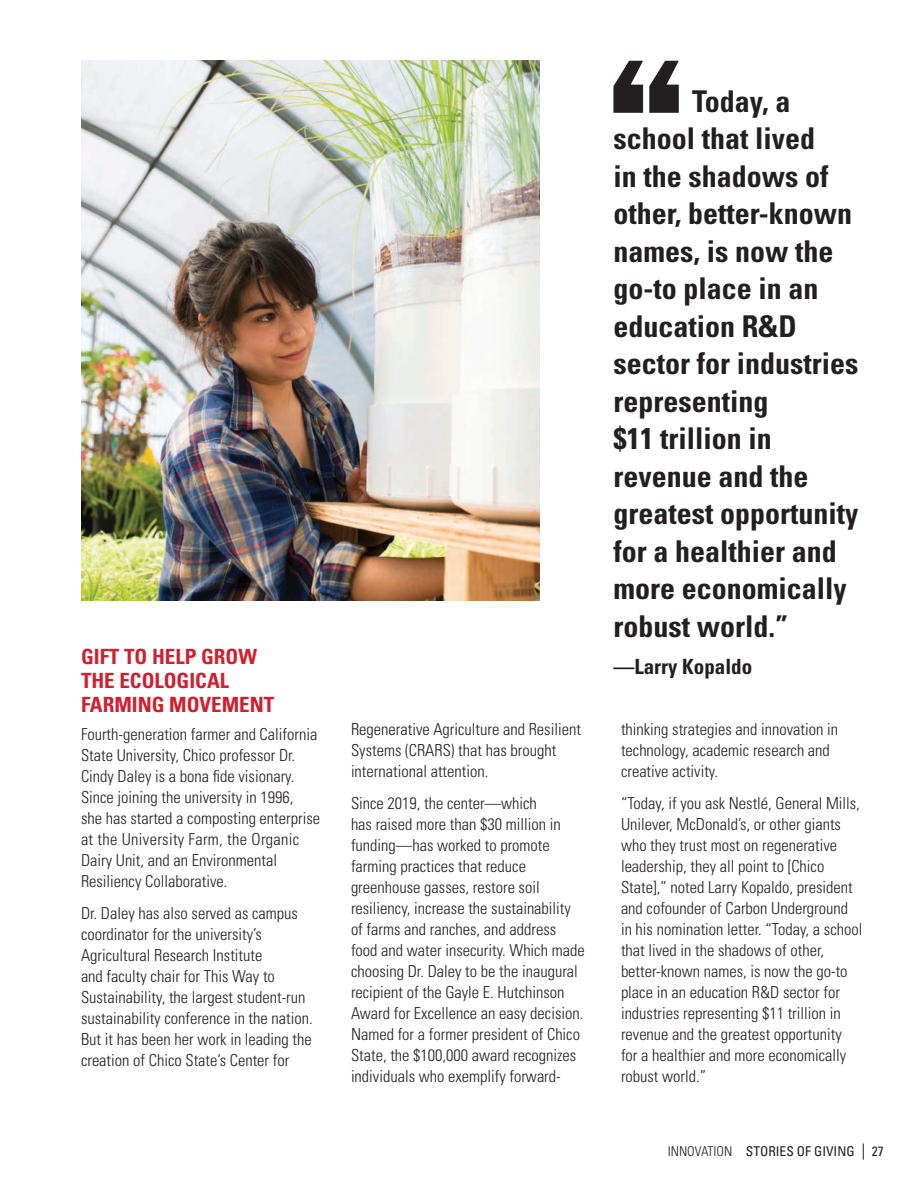
<style>
.page{position:relative;width:918px;height:1188px;background:#fff}
.page>*{position:absolute;margin:0;border:0;box-sizing:border-box;transform-origin:0 0}
.t1{font:700 condensed 30px/37.5px "Univers LT Std";color:#231f20}
.t2{font:700 condensed 21px/24px "Univers LT Std";color:#cf202f}
.t3{font:700 condensed 21px "Univers LT Std";color:#231f20}
.t4{font:300 condensed 16.5px/21px "Univers LT Std";color:#231f20}
.t5{font:condensed 13.5px "Univers LT Std";color:#231f20}
.s1{font-weight:300}
</style>
<div class="page">
<svg style="left:613px;top:61px;width:66px;height:52px"></svg>
<img style="left:81px;top:61px;width:459px;height:539px">
<svg style="left:863px;top:1143px;width:1px;height:17px"></svg>
<h3 class="t2" style="left:81px;top:644px;width:195px">GIFT TO HELP GROW<br>THE ECOLOGICAL<br>FARMING MOVEMENT</h3>
<p class="t4" style="left:81px;top:723px;width:241px">Fourth-generation farmer and California State University, Chico professor Dr.<br>Cindy Daley is a bona fide visionary.<br>Since joining the university in 1996,<br>she has started a composting enterprise at the University Farm, the Organic Dairy Unit, and an Environmental Resiliency Collaborative.</p>
<p class="t4" style="left:81px;top:902px;width:233px">Dr. Daley has also served as campus coordinator for the university’s Agricultural Research Institute<br>and faculty chair for This Way to Sustainability, the largest student-run sustainability conference in the nation.<br>But it has been her work in leading the creation of Chico State’s Center for</p>
<p class="t4" style="left:351px;top:719px;width:231px">Regenerative Agriculture and Resilient<br>Systems (CRARS) that has brought international attention.</p>
<p class="t4" style="left:351px;top:793px;width:235px">Since 2019, the center—which<br>has raised more than $30 million in funding—has worked to promote farming practices that reduce greenhouse gasses, restore soil resiliency, increase the sustainability of farms and ranches, and address food and water insecurity. Which made choosing Dr. Daley to be the inaugural recipient of the Gayle E. Hutchinson Award for Excellence an easy decision.<br>Named for a former president of Chico State, the $100,000 award recognizes individuals who exemplify forward-</p>
<p class="t1" style="left:613px;top:82px;width:246px;text-indent:79px">Today, a school that lived<br>in the shadows of other, better-known names, is now the go-to place in an education R&amp;D sector for industries representing<br>$11 trillion in revenue and the greatest opportunity for a healthier and more economically robust world.”</p>
<p class="t3" style="left:613px;top:654px;width:140px">—Larry Kopaldo</p>
<p class="t4" style="left:621px;top:719px;width:219px">thinking strategies and innovation in technology, academic research and creative activity.</p>
<p class="t4" style="left:621px;top:793px;width:243px">“Today, if you ask Nestlé, General Mills, Unilever, McDonald’s, or other giants who they trust most on regenerative leadership, they all point to [Chico State],” noted Larry Kopaldo, president and cofounder of Carbon Underground in his nomination letter. “Today, a school that lived in the shadows of other, better-known names, is now the go-to place in an education R&amp;D sector for industries representing $11 trillion in revenue and the greatest opportunity for a healthier and more economically robust world.”</p>
<p class="t5" style="left:668px;top:1143px;width:188px"><span class="s1">INNOVATION</span> STORIES OF GIVING</p>
<p class="t5" style="left:872px;top:1143px;width:13px">27</p>
</div>
